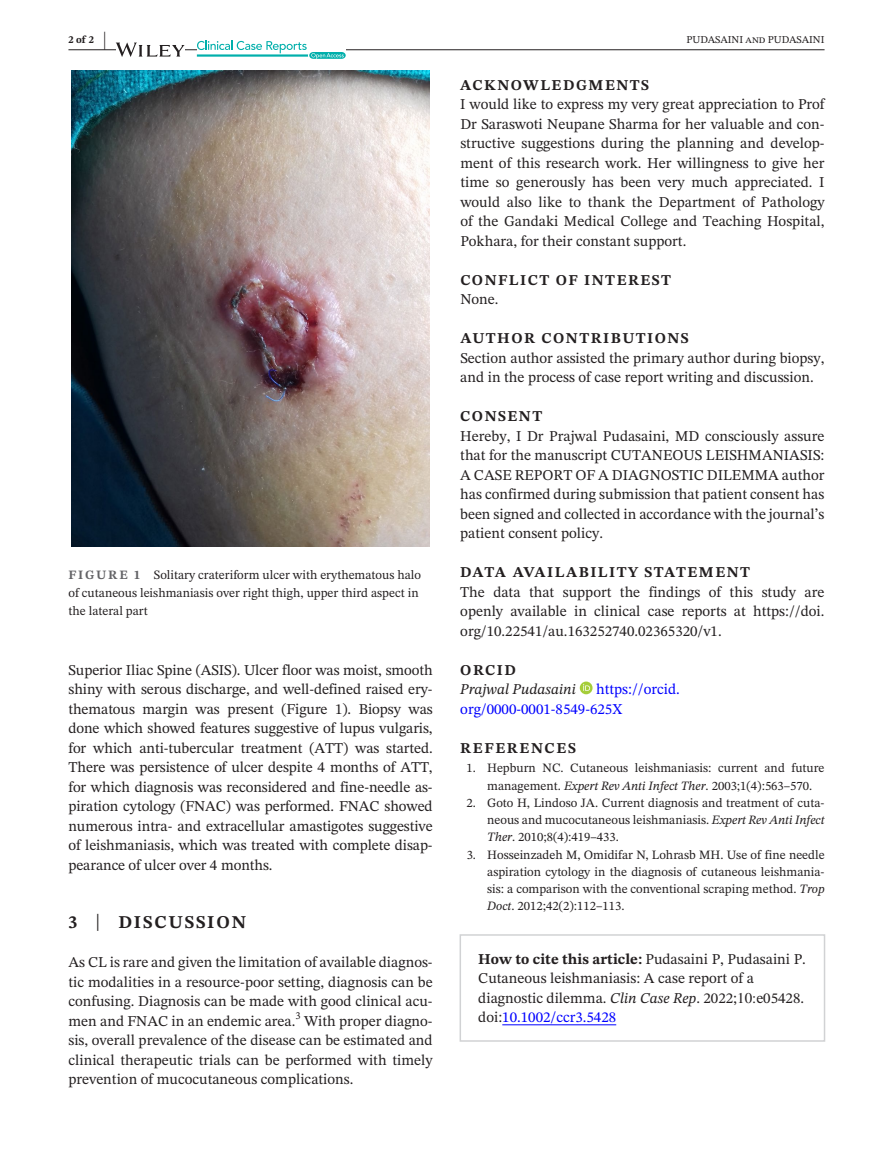
<style>
.page{position:relative;width:893px;height:1174px;background:#fff}
.page>*{position:absolute;margin:0;border:0;box-sizing:border-box;transform-origin:0 0}
.t1{font:700 18px "STIX Two Text";letter-spacing:.1em;color:#231f20}
.t2{font:15px/19.5px "STIX Two Text";color:#231f20;text-align:justify}
.t3{font:700 15px "STIX Two Text";letter-spacing:.1em;color:#231f20}
.t4{font:15px/19.5px "STIX Two Text";color:#00f}
.t5{font:italic 15px "STIX Two Text";color:#231f20}
.t6{font:12.75px/17.2px "STIX Two Text";color:#231f20}
.t7{font:10.5px "STIX Two Text";color:#231f20}
.t8{font:700 10.5px "STIX Two Text";color:#231f20}
.s1{font-size:21px}
.s2{font-weight:700;color:#636366}
.s3{font-weight:400;font-size:23.7px}
.s4{font-style:italic}
.s5{font-weight:700}
.s6{font-family:"STIX"}
.s7{color:#00f}
</style>
<div class="page">
<hr style="left:68px;top:49px;width:756px;height:1px;background:#231f20">
<svg style="left:116px;top:43px;width:69px;height:14px"></svg>
<svg style="left:197px;top:41px;width:149px;height:18px"></svg>
<div style="left:460px;top:934px;width:365px;height:107px;border:2px solid #d1d2d4"></div>
<hr style="left:502px;top:1024px;width:114px;height:1px;background:#00f">
<div style="left:580px;top:681px;width:12px;height:13px;background:#a5cd39;border-radius:50%"></div>
<svg style="left:583px;top:684px;width:7px;height:7px"></svg>
<div style="left:68px;top:70px;width:365px;height:476px;background:linear-gradient(to bottom,#fff,#fff)"></div>
<img style="left:72px;top:70px;width:357px;height:476px">
<p class="t8" style="left:68px;top:32px;width:39px">2 of 2 <span class="s1">|</span></p>
<p class="t7" style="left:687px;top:32px;width:139px">PUDASAINI and PUDASAINI</p>
<p class="t6" style="left:68px;top:565px;width:354px;line-height:18px"><span class="s2">FIGURE 1</span> Solitary crateriform ulcer with erythematous halo of cutaneous leishmaniasis over right thigh, upper third aspect in the lateral part</p>
<p class="t2" style="left:68px;top:660px;width:366px">Superior Iliac Spine (ASIS). Ulcer floor was moist, smooth shiny with serous discharge, and well-defined raised ery&shy;thematous margin was present (Figure 1). Biopsy was done which showed features suggestive of lupus vulgaris, for which anti-tubercular treatment (ATT) was started.<br>There was persistence of ulcer despite 4 months of ATT, for which diagnosis was reconsidered and fine-needle as&shy;piration cytology (FNAC) was performed. FNAC showed numerous intra- and extracellular amastigotes suggestive of leishmaniasis, which was treated with complete disap&shy;pearance of ulcer over 4 months.</p>
<p class="t1" style="left:68px;top:909px;width:179px">3 <span class="s3">|</span> DISCUSSION</p>
<p class="t2" style="left:68px;top:952px;width:366px">As CL is rare and given the limitation of available diagnos&shy;tic modalities in a resource-poor setting, diagnosis can be confusing. Diagnosis can be made with good clinical acu&shy;men and FNAC in an endemic area.</p>
<p class="t7" style="left:296px;top:1008px;width:7px">3</p>
<p class="t2" style="left:68px;top:1011px;width:366px;text-indent:236px">With proper diagno&shy;sis, overall prevalence of the disease can be estimated and clinical therapeutic trials can be performed with timely prevention of mucocutaneous complications.</p>
<p class="t3" style="left:460px;top:74px;width:190px">ACKNOWLEDGMENTS</p>
<p class="t2" style="left:460px;top:94px;width:366px">I would like to express my very great appreciation to Prof Dr Saraswoti Neupane Sharma for her valuable and con&shy;structive suggestions during the planning and develop&shy;ment of this research work. Her willingness to give her time so generously has been very much appreciated. I would also like to thank the Department of Pathology of the Gandaki Medical College and Teaching Hospital, Pokhara, for their constant support.</p>
<p class="t3" style="left:460px;top:269px;width:212px">CONFLICT OF INTEREST</p>
<p class="t2" style="left:460px;top:289px;width:40px">None.</p>
<p class="t3" style="left:460px;top:327px;width:230px">AUTHOR CONTRIBUTIONS</p>
<p class="t2" style="left:460px;top:348px;width:366px">Section author assisted the primary author during biopsy, and in the process of case report writing and discussion.</p>
<p class="t3" style="left:460px;top:405px;width:83px">CONSENT</p>
<p class="t2" style="left:460px;top:426px;width:366px">Hereby, I Dr Prajwal Pudasaini, MD consciously assure that for the manuscript CUTANEOUS LEISHMANIASIS:<br>A CASE REPORT OF A DIAGNOSTIC DILEMMA author has confirmed during submission that patient consent has been signed and collected in accordance with the journal’s patient consent policy.</p>
<p class="t3" style="left:460px;top:561px;width:291px">DATA AVAILABILITY STATEMENT</p>
<p class="t2" style="left:460px;top:582px;width:366px">The data that support the findings of this study are openly available in clinical case reports at https://doi. org/10.22541/au.163252740.02365320/v1.</p>
<p class="t3" style="left:460px;top:659px;width:57px">ORCID</p>
<p class="t5" style="left:460px;top:678px;width:117px">Prajwal Pudasaini</p>
<p class="t4" style="left:460px;top:679px;width:221px;text-indent:136px">https://orcid. org/0000-0001-8549-625X</p>
<p class="t3" style="left:460px;top:737px;width:117px">REFERENCES</p>
<p class="t6" style="left:487px;top:759px;width:339px;text-indent:-21px">1. Hepburn NC. Cutaneous leishmaniasis: current and future management. <span class="s4">Expert Rev Anti Infect Ther</span>. 2003;1(4):563–570.</p>
<p class="t6" style="left:487px;top:794px;width:339px;text-align:justify;text-indent:-21px">2. Goto H, Lindoso JA. Current diagnosis and treatment of cuta&shy;neous and mucocutaneous leishmaniasis. <span class="s4">Expert Rev Anti Infect Ther</span>. 2010;8(4):419–433.</p>
<p class="t6" style="left:487px;top:845px;width:339px;text-align:justify;text-indent:-21px">3. Hosseinzadeh M, Omidifar N, Lohrasb MH. Use of fine needle aspiration cytology in the diagnosis of cutaneous leishmania&shy;sis: a comparison with the conventional scraping method. <span class="s4">Trop Doct</span>. 2012;42(2):112–113.</p>
<p class="t2" style="left:478px;top:948px;width:329px;text-align:left"><span class="s5">How to cite this article:</span> Pudasaini P, Pudasaini P.<br>Cutaneous leishmaniasis: A case report of a diagnostic dilemma. <span class="s4">Clin Case Rep</span>. 2022;<span class="s6">10:</span>e05428. doi:<span class="s7">10.1002/ccr3.5428</span></p>
</div>
